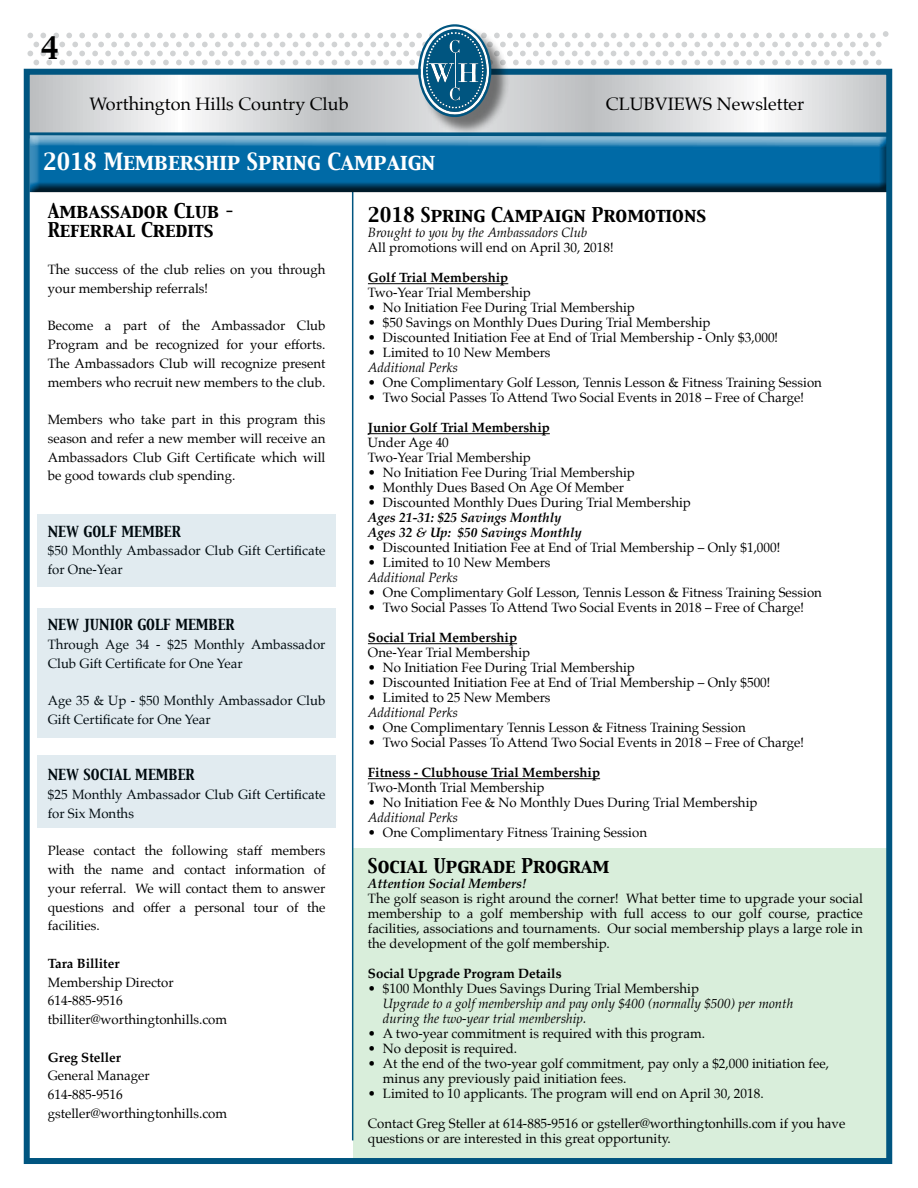
<style>
.page{position:relative;width:918px;height:1188px;background:#fff}
.page>*{position:absolute;margin:0;border:0;box-sizing:border-box;transform-origin:0 0}
.t1{font:27px "Capitals";color:#000}
.t2{font:21px "Capitals";color:#fff;scale:.96 1}
.t3{font:18px/18.8px "Capitals";color:#000}
.t4{font:18px "Palatino";color:#000}
.t5{font:13.5px/18.8px "Palatino";color:#000}
.t6{font:italic 13.5px/15px "Palatino";color:#000}
.t7{font:700 13.5px "Palatino";color:#000}
.t8{font:italic 700 13.5px/15px "Palatino";color:#000}
.t9{font:13.5px "Capitals";color:#000}
</style>
<div class="page">
<hr style="left:352px;top:179px;width:1px;height:961px;background:#005580">
<div style="left:354px;top:848px;width:534px;height:314px;background:#d9eedb"></div>
<div style="left:38px;top:514px;width:298px;height:73px;background:#e1ebf0"></div>
<div style="left:38px;top:608px;width:298px;height:130px;background:#e1ebf0"></div>
<div style="left:38px;top:755px;width:298px;height:72px;background:#e1ebf0"></div>
<hr style="left:368px;top:283px;width:140px;height:1px;background:#000">
<hr style="left:368px;top:433px;width:182px;height:1px;background:#000">
<hr style="left:368px;top:643px;width:149px;height:1px;background:#000">
<hr style="left:368px;top:778px;width:232px;height:1px;background:#000">
<svg style="left:31px;top:117px;width:854px;height:15px"></svg>
<div style="left:27px;top:132px;width:861px;height:6px;background:#005580"></div>
<div style="left:18px;top:134px;width:872px;height:61px;background:#fff;opacity:.75"></div>
<div style="left:23px;top:137px;width:867px;height:58px;background:#000;opacity:.75"></div>
<div style="left:24px;top:69px;width:868px;height:1095px;border:6px solid #005580"></div>
<div style="left:420px;top:27px;width:90px;height:109px;background:#000;opacity:.5"></div>
<svg style="left:27px;top:24px;width:862px;height:93px"></svg>
<h1 class="t1" style="left:41px;top:29px;width:20px">4</h1>
<h3 class="t4" style="left:90px;top:89px;width:261px">Worthington Hills Country Club</h3>
<h3 class="t4" style="left:606px;top:89px;width:200px">CLUBVIEWS Newsletter</h3>
<h2 class="t2" style="left:43px;top:147px;width:410px">2018 Membership Spring Campaign</h2>
<h3 class="t3" style="left:48px;top:202px;width:188px">Ambassador Club –<br>Referral Credits</h3>
<p class="t5" style="left:48px;top:260px;width:279px">The success of the club relies on you through your membership referrals!</p>
<p class="t5" style="left:48px;top:316px;width:279px;text-align:justify">Become a part of the Ambassador Club Program and be recognized for your efforts.<br>The Ambassadors Club will recognize present members who recruit new members to the club.</p>
<p class="t5" style="left:48px;top:410px;width:279px;text-align:justify">Members who take part in this program this season and refer a new member will receive an Ambassadors Club Gift Certificate which will be good towards club spending.</p>
<p class="t9" style="left:48px;top:522px;width:135px">NEW GOLF MEMBER</p>
<p class="t5" style="left:48px;top:541px;width:279px">$50 Monthly Ambassador Club Gift Certificate for One-Year</p>
<p class="t9" style="left:48px;top:616px;width:188px">NEW JUNIOR GOLF MEMBER</p>
<p class="t5" style="left:48px;top:635px;width:279px">Through Age 34 - $25 Monthly Ambassador<br>Club Gift Certificate for One Year</p>
<p class="t5" style="left:48px;top:691px;width:279px">Age 35 &amp; Up - $50 Monthly Ambassador Club<br>Gift Certificate for One Year</p>
<p class="t9" style="left:48px;top:766px;width:148px">NEW SOCIAL MEMBER</p>
<p class="t5" style="left:48px;top:785px;width:279px">$25 Monthly Ambassador Club Gift Certificate for Six Months</p>
<p class="t5" style="left:48px;top:841px;width:279px;text-align:justify">Please contact the following staff members with the name and contact information of your referral. We will contact them to answer questions and offer a personal tour of the facilities.</p>
<p class="t7" style="left:48px;top:952px;width:73px">Tara Billiter</p>
<p class="t5" style="left:48px;top:973px;width:181px">Membership Director<br>614-885-9516 tbilliter@worthingtonhills.com</p>
<p class="t7" style="left:48px;top:1046px;width:75px">Greg Steller</p>
<p class="t5" style="left:48px;top:1066px;width:181px">General Manager<br>614-885-9516 gsteller@worthingtonhills.com</p>
<h3 class="t3" style="left:368px;top:207px;width:340px">2018 Spring Campaign Promotions</h3>
<p class="t6" style="left:368px;top:225px;width:221px">Brought to you by the Ambassadors Club</p>
<p class="t5" style="left:368px;top:238px;width:247px">All promotions will end on April 30, 2018!</p>
<p class="t7" style="left:368px;top:266px;width:142px">Golf Trial Membership</p>
<p class="t5" style="left:368px;top:283px;width:164px">Two-Year Trial Membership</p>
<p class="t5" style="left:368px;top:298px;width:268px">• No Initiation Fee During Trial Membership</p>
<p class="t5" style="left:368px;top:313px;width:344px">• $50 Savings on Monthly Dues During Trial Membership</p>
<p class="t5" style="left:368px;top:328px;width:412px">• Discounted Initiation Fee at End of Trial Membership - Only $3,000!</p>
<p class="t5" style="left:368px;top:343px;width:184px">• Limited to 10 New Members</p>
<p class="t6" style="left:368px;top:360px;width:92px">Additional Perks</p>
<p class="t5" style="left:368px;top:373px;width:456px">• One Complimentary Golf Lesson, Tennis Lesson &amp; Fitness Training Session</p>
<p class="t5" style="left:368px;top:388px;width:438px">• Two Social Passes To Attend Two Social Events in 2018 – Free of Charge!</p>
<p class="t7" style="left:368px;top:416px;width:183px">Junior Golf Trial Membership</p>
<p class="t5" style="left:368px;top:435px;width:164px;line-height:15px">Under Age 40<br>Two-Year Trial Membership</p>
<p class="t5" style="left:368px;top:463px;width:268px">• No Initiation Fee During Trial Membership</p>
<p class="t5" style="left:368px;top:478px;width:258px">• Monthly Dues Based On Age Of Member</p>
<p class="t5" style="left:368px;top:493px;width:324px">• Discounted Monthly Dues During Trial Membership</p>
<p class="t8" style="left:368px;top:510px;width:215px">Ages 21-31: $25 Savings Monthly<br>Ages 32 &amp; Up: $50 Savings Monthly</p>
<p class="t5" style="left:368px;top:538px;width:414px">• Discounted Initiation Fee at End of Trial Membership – Only $1,000!</p>
<p class="t5" style="left:368px;top:553px;width:184px">• Limited to 10 New Members</p>
<p class="t6" style="left:368px;top:570px;width:92px">Additional Perks</p>
<p class="t5" style="left:368px;top:583px;width:456px">• One Complimentary Golf Lesson, Tennis Lesson &amp; Fitness Training Session</p>
<p class="t5" style="left:368px;top:598px;width:438px">• Two Social Passes To Attend Two Social Events in 2018 – Free of Charge!</p>
<p class="t7" style="left:368px;top:626px;width:151px">Social Trial Membership</p>
<p class="t5" style="left:368px;top:643px;width:164px">One-Year Trial Membership</p>
<p class="t5" style="left:368px;top:658px;width:268px">• No Initiation Fee During Trial Membership</p>
<p class="t5" style="left:368px;top:673px;width:404px">• Discounted Initiation Fee at End of Trial Membership – Only $500!</p>
<p class="t5" style="left:368px;top:688px;width:184px">• Limited to 25 New Members</p>
<p class="t6" style="left:368px;top:705px;width:92px">Additional Perks</p>
<p class="t5" style="left:368px;top:718px;width:379px">• One Complimentary Tennis Lesson &amp; Fitness Training Session</p>
<p class="t5" style="left:368px;top:733px;width:438px">• Two Social Passes To Attend Two Social Events in 2018 – Free of Charge!</p>
<p class="t7" style="left:368px;top:761px;width:234px">Fitness - Clubhouse Trial Membership</p>
<p class="t5" style="left:368px;top:778px;width:178px">Two-Month Trial Membership</p>
<p class="t5" style="left:368px;top:793px;width:391px">• No Initiation Fee &amp; No Monthly Dues During Trial Membership</p>
<p class="t6" style="left:368px;top:810px;width:92px">Additional Perks</p>
<p class="t5" style="left:368px;top:823px;width:281px">• One Complimentary Fitness Training Session</p>
<h3 class="t3" style="left:368px;top:858px;width:243px">Social Upgrade Program</h3>
<p class="t8" style="left:368px;top:876px;width:160px">Attention Social Members!</p>
<p class="t5" style="left:368px;top:891px;width:496px;line-height:15px;text-align:justify">The golf season is right around the corner! What better time to upgrade your social membership to a golf membership with full access to our golf course, practice facilities, associations and tournaments. Our social membership plays a large role in the development of the golf membership.</p>
<p class="t7" style="left:368px;top:962px;width:195px">Social Upgrade Program Details</p>
<p class="t5" style="left:368px;top:979px;width:333px">• $100 Monthly Dues Savings During Trial Membership</p>
<p class="t6" style="left:383px;top:996px;width:412px">Upgrade to a golf membership and pay only $400 (normally $500) per month during the two-year trial membership.</p>
<p class="t5" style="left:368px;top:1024px;width:339px">• A two-year commitment is required with this program.</p>
<p class="t5" style="left:368px;top:1039px;width:151px">• No deposit is required.</p>
<p class="t5" style="left:383px;top:1056px;width:448px;line-height:15px;text-indent:-15px">• At the end of the two-year golf commitment, pay only a $2,000 initiation fee, minus any previously paid initiation fees.</p>
<p class="t5" style="left:368px;top:1084px;width:397px">• Limited to 10 applicants. The program will end on April 30, 2018.</p>
<p class="t5" style="left:368px;top:1116px;width:479px;line-height:15px">Contact Greg Steller at 614-885-9516 or gsteller@worthingtonhills.com if you have questions or are interested in this great opportunity.</p>
</div>
